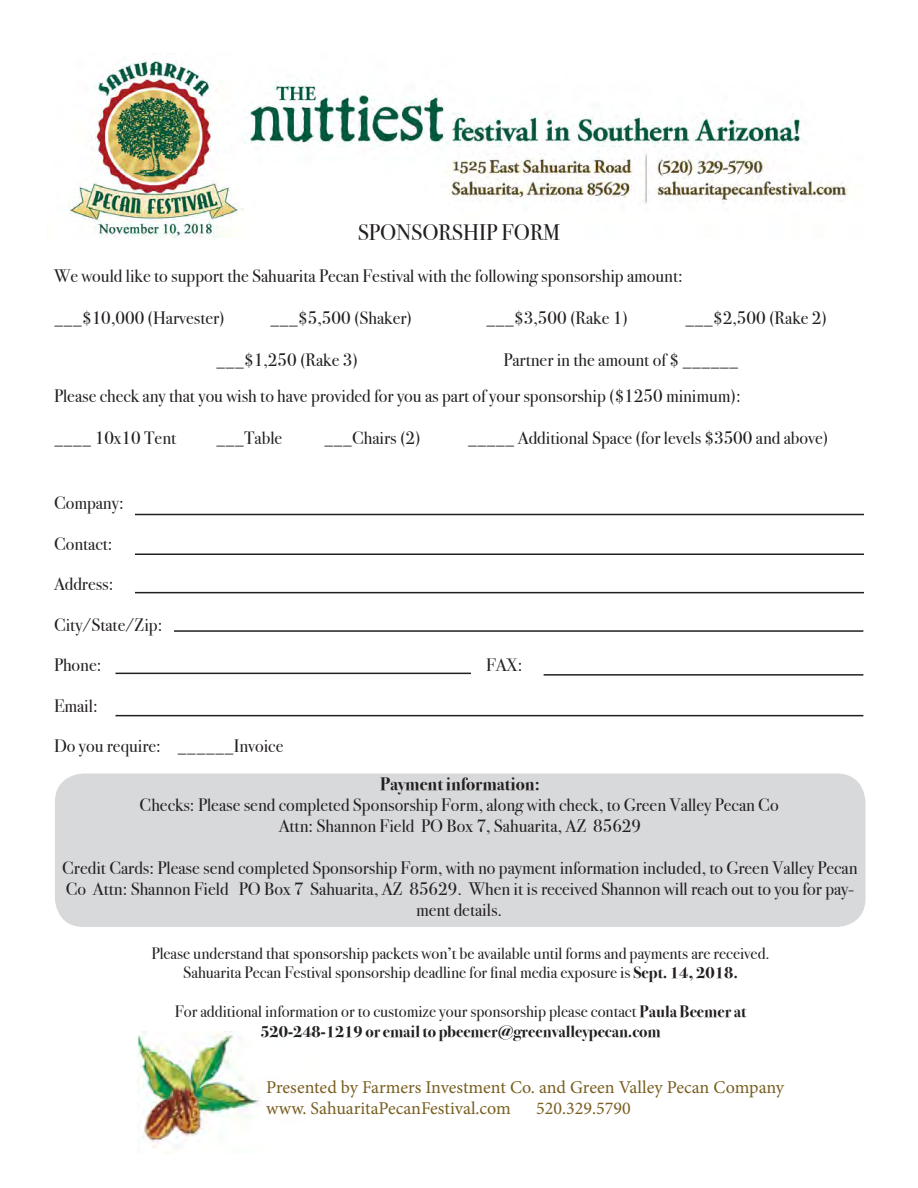
<style>
.page{position:relative;width:918px;height:1188px;background:#fff}
.page>*{position:absolute;margin:0;border:0;box-sizing:border-box;transform-origin:0 0}
.Paragraph_Style_5{font:22.5px "Bodoni Svty Two ITCTT";color:#231f20}
.body{font:18px/21px "Bodoni Svty Two ITCTT";color:#231f20;text-align:center}
.t1{font:18px/21.6px "Minion Pro";color:#785e1e}
.t2{font:700 18px "Bodoni Svty Two ITCTT";color:#231f20}
.t3{font:16.5px "Bodoni Svty Two ITCTT";color:#231f20}
.t4{font:700 16.5px "Bodoni Svty Two ITCTT";color:#231f20}
.s1{font-weight:700}
</style>
<div class="page">
<img style="left:137px;top:1031px;width:123px;height:123px">
<img style="left:68px;top:58px;width:780px;height:180px">
<hr style="left:135px;top:514px;width:729px;height:1px;background:#231f20">
<hr style="left:135px;top:554px;width:729px;height:1px;background:#231f20">
<hr style="left:135px;top:592px;width:729px;height:1px;background:#231f20">
<hr style="left:174px;top:630px;width:689px;height:2px;background:#231f20">
<hr style="left:116px;top:673px;width:355px;height:1px;background:#231f20">
<hr style="left:544px;top:674px;width:319px;height:2px;background:#231f20">
<hr style="left:116px;top:715px;width:747px;height:1px;background:#231f20">
<div style="left:55px;top:774px;width:811px;height:153px;background:#d8d9db;border-radius:29px"></div>
<p class="Paragraph_Style_5" style="left:358px;top:214px;width:204px">SPONSORSHIP FORM</p>
<p class="body" style="left:54px;top:263px;width:630px">We would like to support the Sahuarita Pecan Festival with the following sponsorship amount:</p>
<p class="body" style="left:54px;top:305px;width:172px">___$10,000 (Harvester)</p>
<p class="body" style="left:270px;top:305px;width:144px">___$5,500 (Shaker)</p>
<p class="body" style="left:486px;top:305px;width:143px">___$3,500 (Rake 1)</p>
<p class="body" style="left:685px;top:305px;width:143px">___$2,500 (Rake 2)</p>
<p class="body" style="left:216px;top:347px;width:143px">___$1,250 (Rake 3)</p>
<p class="body" style="left:503px;top:347px;width:237px">Partner in the amount of $ ______</p>
<p class="body" style="left:54px;top:384px;width:688px">Please check any that you wish to have provided for you as part of your sponsorship ($1250 minimum):</p>
<p class="body" style="left:54px;top:426px;width:124px">____ 10x10 Tent</p>
<p class="body" style="left:216px;top:426px;width:68px">___Table</p>
<p class="body" style="left:324px;top:426px;width:98px">___Chairs (2)</p>
<p class="body" style="left:468px;top:426px;width:362px">_____ Additional Space (for levels $3500 and above)</p>
<p class="body" style="left:54px;top:491px;width:71px">Company:</p>
<p class="body" style="left:54px;top:531px;width:60px">Contact:</p>
<p class="body" style="left:54px;top:572px;width:61px">Address:</p>
<p class="body" style="left:54px;top:612px;width:110px">City/State/Zip:</p>
<p class="body" style="left:54px;top:653px;width:49px">Phone:</p>
<p class="body" style="left:486px;top:653px;width:38px">FAX:</p>
<p class="body" style="left:54px;top:693px;width:45px">Email:</p>
<p class="body" style="left:54px;top:734px;width:231px">Do you require: ______Invoice</p>
<p class="t2" style="left:380px;top:769px;width:161px">Payment information:</p>
<p class="body" style="left:140px;top:793px;width:641px">Checks: Please send completed Sponsorship Form, along with check, to Green Valley Pecan Co</p>
<p class="body" style="left:279px;top:814px;width:364px">Attn: Shannon Field PO Box 7, Sahuarita, AZ 85629</p>
<p class="body" style="left:62px;top:856px;width:797px">Credit Cards: Please send completed Sponsorship Form, with no payment information included, to Green Valley Pecan<br>Co Attn: Shannon Field PO Box 7 Sahuarita, AZ 85629. When it is received Shannon will reach out to you for pay&shy;ment details.</p>
<p class="t3" style="left:151px;top:940px;width:620px">Please understand that sponsorship packets won’t be available until forms and payments are received.</p>
<p class="t3" style="left:183px;top:959px;width:556px">Sahuarita Pecan Festival sponsorship deadline for final media exposure is <span class="s1">Sept. 14, 2018.</span></p>
<p class="t3" style="left:175px;top:998px;width:573px">For additional information or to customize your sponsorship please contact <span class="s1">Paula Beemer at</span></p>
<p class="t4" style="left:260px;top:1018px;width:402px">520-248-1219 or email to pbeemer@greenvalleypecan.com</p>
<p class="t1" style="left:266px;top:1076px;width:519px">Presented by Farmers Investment Co. and Green Valley Pecan Company www. SahuaritaPecanFestival.com</p>
<p class="t1" style="left:536px;top:1098px;width:96px">520.329.5790</p>
</div>
